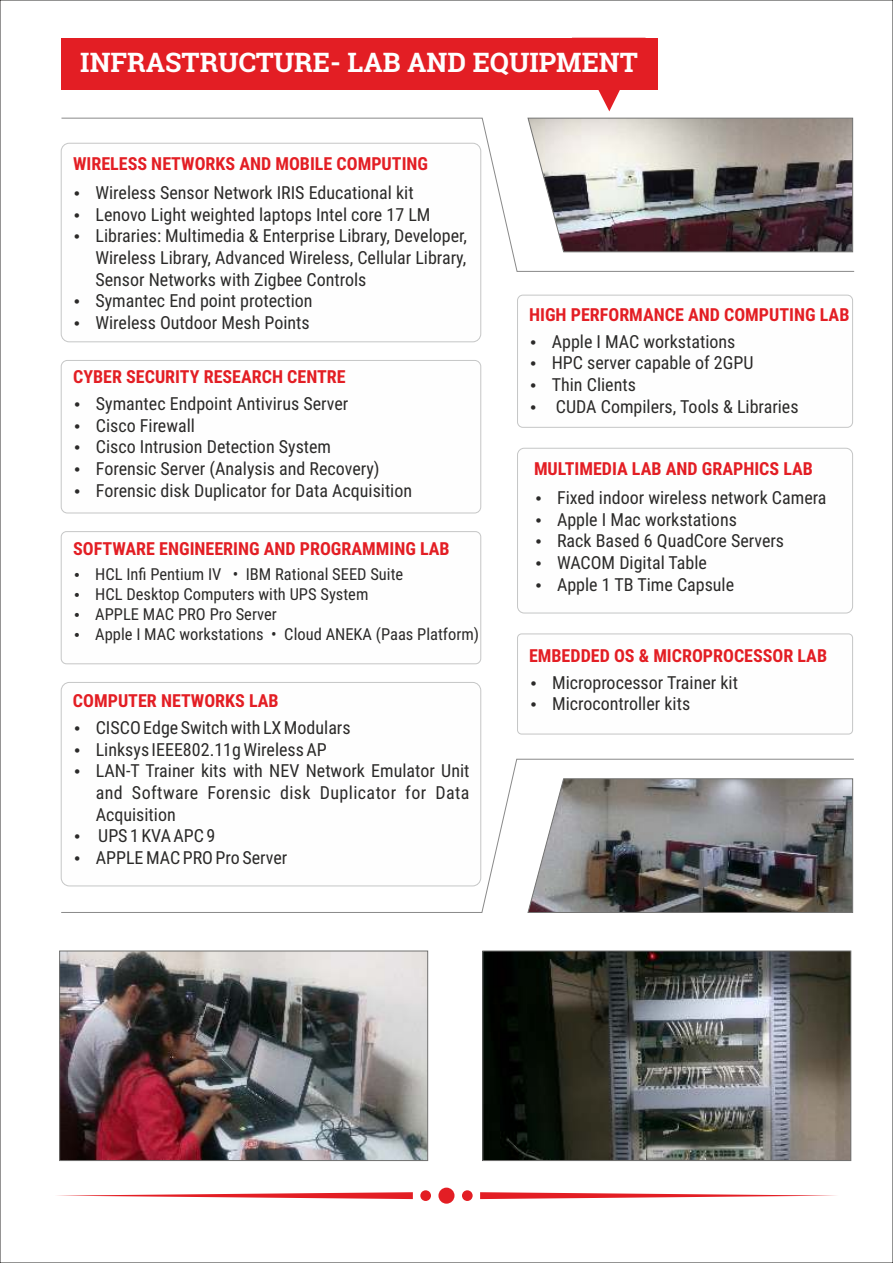
<style>
.page{position:relative;width:893px;height:1263px;background:#fff}
.page>*{position:absolute;margin:0;border:0;box-sizing:border-box;transform-origin:0 0}
.t1{font:700 27px "Roboto Slab";color:#fefefe}
.t2{font:18px/21.6px "Roboto Condensed";color:#2b2a29}
.t3{font:700 18px "Roboto Condensed";color:#e31e24}
.t4{font:16.5px/19.8px "Roboto Condensed";color:#2b2a29}
</style>
<div class="page">
<div style="left:61px;top:38px;width:596px;height:52px;background:#e31e24"></div>
<svg style="left:598px;top:90px;width:22px;height:21px"></svg>
<div style="left:61px;top:143px;width:420px;height:199px;background:#fefefe;border:1px solid #c5c6c6;border-radius:8px"></div>
<div style="left:61px;top:360px;width:420px;height:153px;background:#fefefe;border:1px solid #c5c6c6;border-radius:6px"></div>
<div style="left:61px;top:531px;width:420px;height:133px;background:#fefefe;border:1px solid #c5c6c6;border-radius:5px"></div>
<div style="left:61px;top:682px;width:420px;height:204px;background:#fefefe;border:1px solid #c5c6c6;border-radius:8px"></div>
<div style="left:517px;top:448px;width:336px;height:165px;background:#fefefe;border:1px solid #c5c6c6;border-radius:7px"></div>
<div style="left:517px;top:633px;width:336px;height:101px;background:#fefefe;border:1px solid #c5c6c6;border-radius:4px"></div>
<div style="left:517px;top:295px;width:336px;height:133px;background:#fefefe;border:1px solid #c5c6c6;border-radius:5px"></div>
<svg style="left:61px;top:117px;width:794px;height:155px"></svg>
<svg style="left:60px;top:758px;width:794px;height:155px"></svg>
<div style="left:438px;top:1187px;width:16px;height:17px;background:#e31e24;border-radius:50%"></div>
<div style="left:462px;top:1190px;width:11px;height:11px;background:#e31e24;border-radius:50%"></div>
<div style="left:420px;top:1190px;width:11px;height:11px;background:#e31e24;border-radius:50%"></div>
<svg style="left:480px;top:1192px;width:356px;height:7px"></svg>
<svg style="left:57px;top:1192px;width:356px;height:7px"></svg>
<img style="left:527px;top:117px;width:326px;height:136px">
<img style="left:527px;top:778px;width:326px;height:135px">
<img style="left:61px;top:952px;width:365px;height:207px">
<div style="left:59px;top:950px;width:369px;height:211px;border:1px solid #727271"></div>
<img style="left:484px;top:952px;width:365px;height:207px">
<div style="left:482px;top:950px;width:369px;height:211px;border:1px solid #727271"></div>
<svg style="left:75px;top:191px;width:4px;height:5px"></svg>
<svg style="left:75px;top:213px;width:4px;height:4px"></svg>
<svg style="left:75px;top:235px;width:4px;height:4px"></svg>
<svg style="left:75px;top:769px;width:4px;height:5px"></svg>
<svg style="left:75px;top:834px;width:4px;height:5px"></svg>
<svg style="left:75px;top:856px;width:4px;height:4px"></svg>
<h1 class="t1" style="left:80px;top:44px;width:559px">INFRASTRUCTURE- LAB AND EQUIPMENT</h1>
<p class="t3" style="left:73px;top:157px;width:356px">WIRELESS NETWORKS AND MOBILE COMPUTING</p>
<p class="t2" style="left:95px;top:184px;width:373px">Wireless Sensor Network IRIS Educational kit Lenovo Light weighted laptops Intel core 17 LM Libraries: Multimedia &amp; Enterprise Library, Developer, Wireless Library, Advanced Wireless, Cellular Library, Sensor Networks with Zigbee Controls<br>Symantec End point protection<br>Wireless Outdoor Mesh Points</p>
<p class="t3" style="left:73px;top:370px;width:274px">CYBER SECURITY RESEARCH CENTRE</p>
<p class="t2" style="left:96px;top:395px;width:318px">Symantec Endpoint Antivirus Server<br>Cisco Firewall<br>Cisco Intrusion Detection System<br>Forensic Server (Analysis and Recovery)<br>Forensic disk Duplicator for Data Acquisition</p>
<p class="t3" style="left:73px;top:541px;width:378px">SOFTWARE ENGINEERING AND PROGRAMMING LAB</p>
<p class="t4" style="left:95px;top:566px;width:385px">HCL Infi Pentium IV • IBM Rational SEED Suite<br>HCL Desktop Computers with UPS System<br>APPLE MAC PRO Pro Server<br>Apple I MAC workstations • Cloud ANEKA (Paas Platform)</p>
<p class="t3" style="left:73px;top:694px;width:207px">COMPUTER NETWORKS LAB</p>
<p class="t2" style="left:96px;top:719px;width:375px">CISCO Edge Switch with LX Modulars<br>Linksys IEEE802.11g Wireless AP<br>LAN-T Trainer kits with NEV Network Emulator Unit and Software Forensic disk Duplicator for Data<br>Acquisition<br>UPS 1 KVA APC 9<br>APPLE MAC PRO Pro Server</p>
<p class="t3" style="left:529px;top:307px;width:322px">HIGH PERFORMANCE AND COMPUTING LAB</p>
<p class="t2" style="left:552px;top:332px;width:248px">Apple I MAC workstations<br>HPC server capable of 2GPU<br>Thin Clients<br>CUDA Compilers, Tools &amp; Libraries</p>
<p class="t3" style="left:534px;top:462px;width:280px">MULTIMEDIA LAB AND GRAPHICS LAB</p>
<p class="t2" style="left:557px;top:489px;width:271px">Fixed indoor wireless network Camera<br>Apple I Mac workstations<br>Rack Based 6 QuadCore Servers<br>WACOM Digital Table<br>Apple 1 TB Time Capsule</p>
<p class="t3" style="left:529px;top:648px;width:300px">EMBEDDED OS &amp; MICROPROCESSOR LAB</p>
<p class="t2" style="left:552px;top:673px;width:187px">Microprocessor Trainer kit<br>Microcontroller kits</p>
</div>
